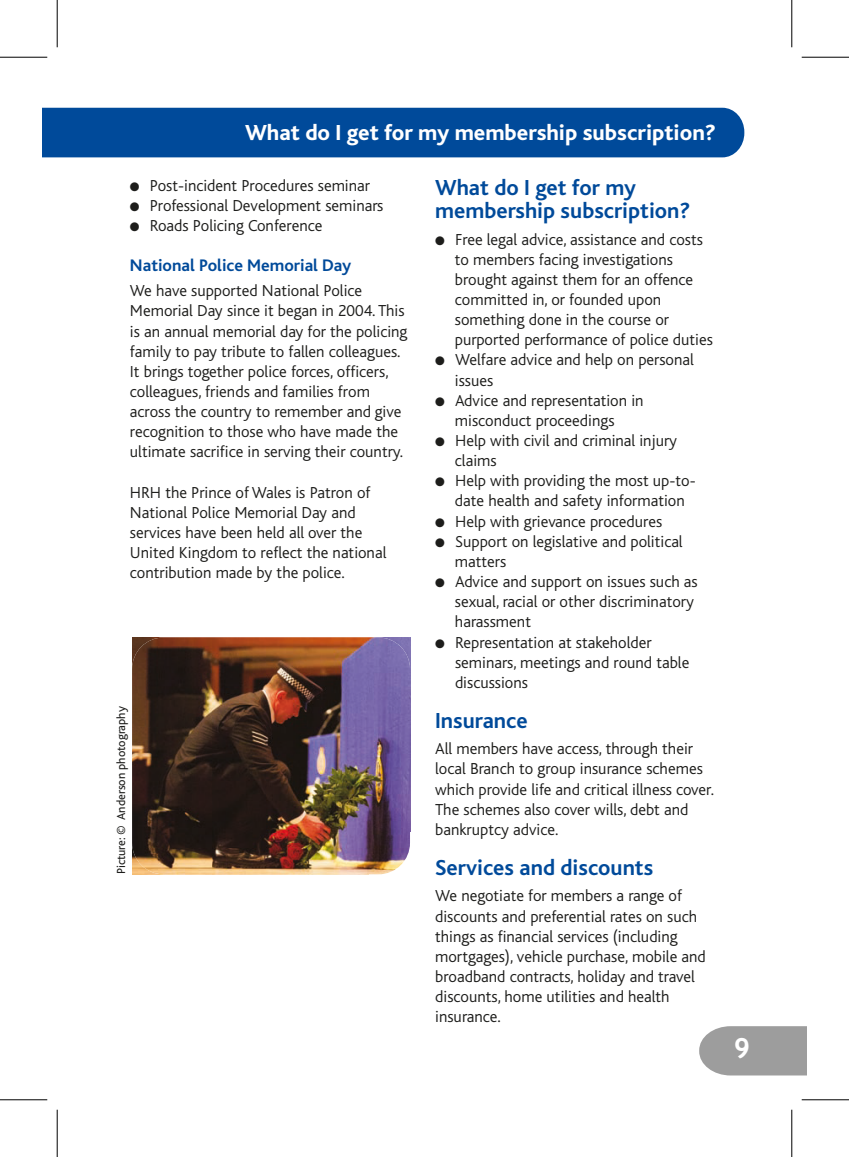
<style>
.page{position:relative;width:849px;height:1157px;background:#fff}
.page>*{position:absolute;margin:0;border:0;box-sizing:border-box;transform-origin:0 0}
.t1{font:700 28px "Trebuchet MS";color:#fff}
.t2{font:700 22.75px/22.8px "Bliss";color:#004a9a}
.t3{font:800 22.75px "Bliss";color:#fff}
.t4{font:700 17.5px "Bliss";color:#004a9a}
.t5{font:300 16.62px/20.1px "Bliss";color:#1d1d1b}
.t6{font:12.25px "Bliss";color:#1d1d1b}
</style>
<div class="page">
<div style="left:42px;top:108px;width:702px;height:49px;background:#004a9a"></div>
<svg style="left:699px;top:1026px;width:107px;height:49px;background:#a3a3a3"></svg>
<img style="left:132px;top:637px;width:278px;height:237px;border-radius:32px">
<hr style="left:0;top:57px;width:47px;height:1px;background:#000">
<hr style="left:801px;top:57px;width:48px;height:1px;background:#000">
<hr style="left:0;top:1099px;width:47px;height:1px;background:#000">
<hr style="left:801px;top:1099px;width:48px;height:1px;background:#000">
<hr style="left:57px;top:0;width:1px;height:47px;background:#000">
<hr style="left:57px;top:1109px;width:1px;height:47px;background:#000">
<hr style="left:791px;top:0;width:1px;height:47px;background:#000">
<hr style="left:791px;top:1109px;width:1px;height:47px;background:#000">
<p class="t3" style="left:245px;top:121px;width:472px">What do I get for my membership subscription?</p>
<p class="t5" style="left:130px;top:175px;width:241px">● Post-incident Procedures seminar</p>
<p class="t5" style="left:130px;top:195px;width:255px">● Professional Development seminars</p>
<p class="t5" style="left:130px;top:215px;width:194px">● Roads Policing Conference</p>
<p class="t4" style="left:130px;top:256px;width:223px">National Police Memorial Day</p>
<p class="t5" style="left:130px;top:281px;width:279px">We have supported National Police Memorial Day since it began in 2004. This is an annual memorial day for the policing family to pay tribute to fallen colleagues.<br>It brings together police forces, officers, colleagues, friends and families from across the country to remember and give recognition to those who have made the ultimate sacrifice in serving their country.</p>
<p class="t5" style="left:130px;top:482px;width:258px">HRH the Prince of Wales is Patron of National Police Memorial Day and services have been held all over the United Kingdom to reflect the national contribution made by the police.</p>
<p class="t6" style="left:115px;top:874px;width:169px;rotate:-90deg">Picture: © Anderson photography</p>
<p class="t2" style="left:435px;top:177px;width:257px">What do I get for my membership subscription?</p>
<p class="t5" style="left:455px;top:229px;width:259px;text-indent:-20px">● Free legal advice, assistance and costs to members facing investigations brought against them for an offence committed in, or founded upon something done in the course or purported performance of police duties</p>
<p class="t5" style="left:455px;top:350px;width:240px;text-indent:-20px">● Welfare advice and help on personal issues</p>
<p class="t5" style="left:435px;top:390px;width:210px;text-align:center">● Advice and representation in misconduct proceedings</p>
<p class="t5" style="left:455px;top:430px;width:224px;text-indent:-20px">● Help with civil and criminal injury claims</p>
<p class="t5" style="left:435px;top:471px;width:262px;text-align:center">● Help with providing the most up-to&shy;date health and safety information</p>
<p class="t5" style="left:435px;top:511px;width:228px">● Help with grievance procedures</p>
<p class="t5" style="left:455px;top:531px;width:229px;text-indent:-20px">● Support on legislative and political matters</p>
<p class="t5" style="left:455px;top:571px;width:244px;text-indent:-20px">● Advice and support on issues such as sexual, racial or other discriminatory harassment</p>
<p class="t5" style="left:455px;top:632px;width:236px;text-indent:-20px">● Representation at stakeholder seminars, meetings and round table discussions</p>
<p class="t2" style="left:435px;top:709px;width:94px">Insurance</p>
<p class="t5" style="left:435px;top:738px;width:280px">All members have access, through their local Branch to group insurance schemes which provide life and critical illness cover.<br>The schemes also cover wills, debt and bankruptcy advice.</p>
<p class="t2" style="left:435px;top:856px;width:219px">Services and discounts</p>
<p class="t5" style="left:435px;top:886px;width:272px">We negotiate for members a range of discounts and preferential rates on such things as financial services (including mortgages), vehicle purchase, mobile and broadband contracts, holiday and travel discounts, home utilities and health insurance.</p>
<p class="t1" style="left:733px;top:1030px;width:18px">9</p>
</div>
